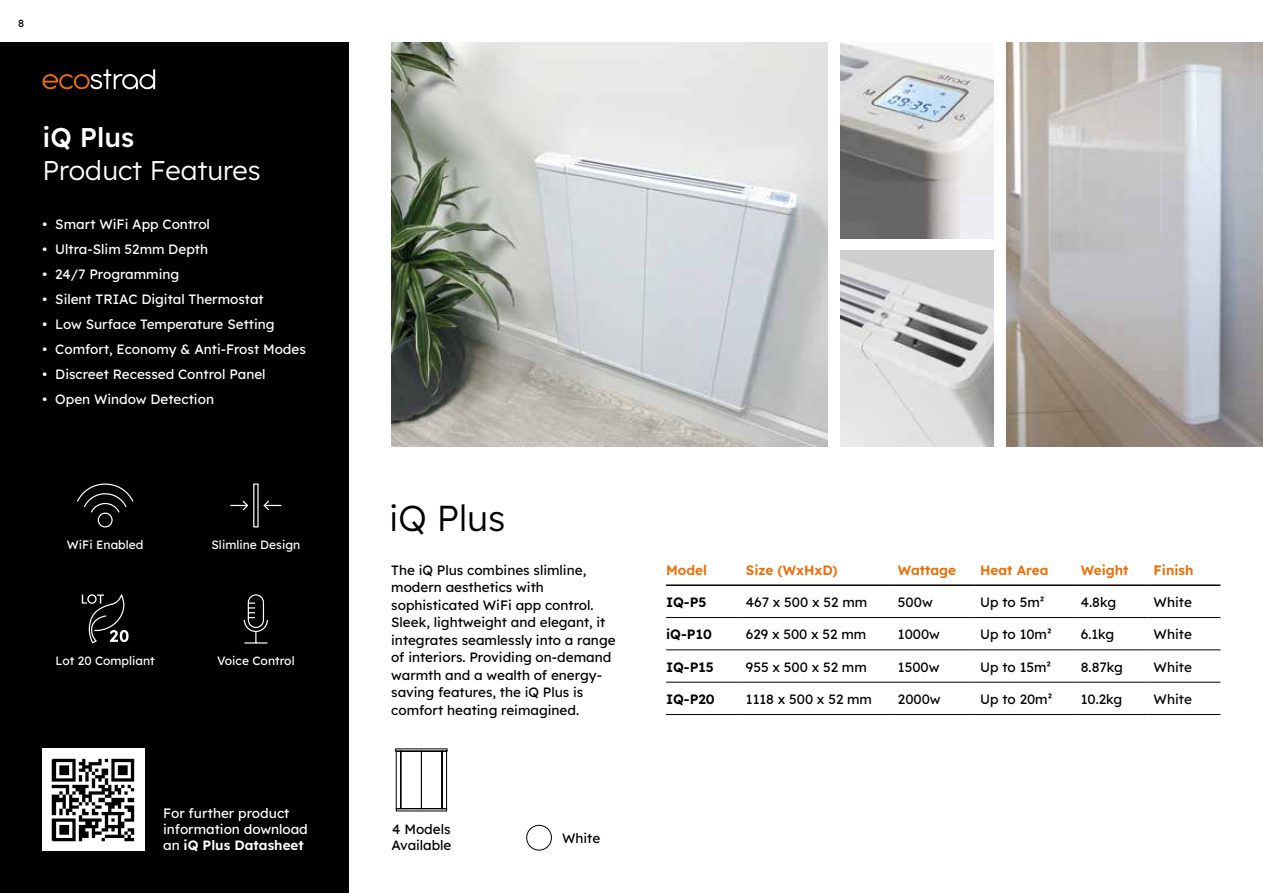
<style>
.page{position:relative;width:1263px;height:893px;background:#fff}
.page>*{position:absolute;margin:0;border:0;box-sizing:border-box;transform-origin:0 0}
.t1{font:300 36px "Lexend";color:#000}
.t2{font:300 27px "Lexend";color:#fff}
.t3{font:500 27px "Lexend";color:#fff}
.t4{font:13.5px/17.5px "Lexend";color:#000}
.t5{font:13.5px/16.2px "Lexend";color:#fff}
.t6{font:600 13.5px "Lexend";color:#ed6d05}
.t7{font:600 13.5px "Lexend";color:#000}
.t8{font:12px "Lexend";color:#fff}
.t9{font:10.5px "Lexend";color:#000}
.s1{font-weight:600}
</style>
<div class="page">
<div style="left:0;top:43px;width:349px;height:850px;background:#000"></div>
<img style="left:43px;top:748px;width:102px;height:102px">
<svg style="left:43px;top:69px;width:112px;height:20px"></svg>
<svg style="left:82px;top:594px;width:47px;height:50px"></svg>
<svg style="left:77px;top:483px;width:57px;height:45px"></svg>
<hr style="left:666px;top:617px;width:74px;height:1px;background:#000">
<hr style="left:740px;top:617px;width:152px;height:1px;background:#000">
<hr style="left:892px;top:617px;width:82px;height:1px;background:#000">
<hr style="left:974px;top:617px;width:101px;height:1px;background:#000">
<hr style="left:1075px;top:617px;width:72px;height:1px;background:#000">
<hr style="left:1148px;top:617px;width:72px;height:1px;background:#000">
<hr style="left:666px;top:650px;width:74px;height:1px;background:#000">
<hr style="left:740px;top:650px;width:152px;height:1px;background:#000">
<hr style="left:892px;top:650px;width:82px;height:1px;background:#000">
<hr style="left:974px;top:650px;width:101px;height:1px;background:#000">
<hr style="left:1075px;top:650px;width:72px;height:1px;background:#000">
<hr style="left:1148px;top:650px;width:72px;height:1px;background:#000">
<hr style="left:666px;top:682px;width:74px;height:1px;background:#000">
<hr style="left:740px;top:682px;width:152px;height:1px;background:#000">
<hr style="left:892px;top:682px;width:82px;height:1px;background:#000">
<hr style="left:974px;top:682px;width:101px;height:1px;background:#000">
<hr style="left:1075px;top:682px;width:72px;height:1px;background:#000">
<hr style="left:1148px;top:682px;width:72px;height:1px;background:#000">
<hr style="left:666px;top:714px;width:74px;height:1px;background:#000">
<hr style="left:740px;top:714px;width:152px;height:1px;background:#000">
<hr style="left:892px;top:714px;width:82px;height:1px;background:#000">
<hr style="left:974px;top:714px;width:101px;height:1px;background:#000">
<hr style="left:1075px;top:714px;width:72px;height:1px;background:#000">
<hr style="left:1148px;top:714px;width:72px;height:1px;background:#000">
<hr style="left:666px;top:584px;width:74px;height:2px;background:#000">
<hr style="left:740px;top:584px;width:152px;height:2px;background:#000">
<hr style="left:892px;top:584px;width:82px;height:2px;background:#000">
<hr style="left:974px;top:584px;width:101px;height:2px;background:#000">
<hr style="left:1075px;top:584px;width:72px;height:2px;background:#000">
<hr style="left:1148px;top:584px;width:72px;height:2px;background:#000">
<img style="left:391px;top:43px;width:437px;height:403px">
<img style="left:1006px;top:43px;width:257px;height:403px">
<img style="left:840px;top:251px;width:153px;height:195px">
<svg style="left:230px;top:483px;width:52px;height:45px"></svg>
<img style="left:840px;top:43px;width:153px;height:195px">
<div style="left:526px;top:825px;width:26px;height:25px;border:1px solid #000;border-radius:50%"></div>
<svg style="left:243px;top:594px;width:25px;height:50px"></svg>
<svg style="left:395px;top:748px;width:53px;height:64px"></svg>
<p class="t9" style="left:18px;top:15px;width:8px">8</p>
<h2 class="t3" style="left:43px;top:117px;width:93px">iQ Plus</h2>
<h2 class="t2" style="left:43px;top:151px;width:220px">Product Features</h2>
<p class="t5" style="left:43px;top:215px;width:169px">• Smart WiFi App Control</p>
<p class="t5" style="left:43px;top:240px;width:167px">• Ultra-Slim 52mm Depth</p>
<p class="t5" style="left:43px;top:265px;width:138px">• 24/7 Programming</p>
<p class="t5" style="left:43px;top:290px;width:223px">• Silent TRIAC Digital Thermostat</p>
<p class="t5" style="left:43px;top:315px;width:234px">• Low Surface Temperature Setting</p>
<p class="t5" style="left:43px;top:340px;width:265px">• Comfort, Economy &amp; Anti-Frost Modes</p>
<p class="t5" style="left:43px;top:365px;width:225px">• Discreet Recessed Control Panel</p>
<p class="t5" style="left:43px;top:390px;width:173px">• Open Window Detection</p>
<p class="t8" style="left:67px;top:536px;width:78px">WiFi Enabled</p>
<p class="t8" style="left:211px;top:536px;width:90px">Slimline Design</p>
<p class="t8" style="left:56px;top:652px;width:101px">Lot 20 Compliant</p>
<p class="t8" style="left:217px;top:652px;width:79px">Voice Control</p>
<p class="t5" style="left:163px;top:804px;width:146px">For further product information download an <span class="s1">iQ Plus Datasheet</span></p>
<h1 class="t1" style="left:389px;top:492px;width:118px">iQ Plus</h1>
<p class="t4" style="left:391px;top:560px;width:226px">The iQ Plus combines slimline, modern aesthetics with sophisticated WiFi app control.<br>Sleek, lightweight and elegant, it integrates seamlessly into a range of interiors. Providing on-demand warmth and a wealth of energy&shy;saving features, the iQ Plus is comfort heating reimagined.</p>
<p class="t4" style="left:391px;top:820px;width:62px;line-height:16.2px">4 Models<br>Available</p>
<p class="t4" style="left:562px;top:828px;width:40px">White</p>
<p class="t6" style="left:666px;top:559px;width:42px">Model</p>
<p class="t6" style="left:746px;top:559px;width:93px">Size (WxHxD)</p>
<p class="t6" style="left:898px;top:559px;width:60px">Wattage</p>
<p class="t6" style="left:980px;top:559px;width:70px">Heat Area</p>
<p class="t6" style="left:1081px;top:559px;width:49px">Weight</p>
<p class="t6" style="left:1153px;top:559px;width:41px">Finish</p>
<p class="t7" style="left:666px;top:592px;width:42px">IQ-P5</p>
<p class="t4" style="left:746px;top:592px;width:123px">467 x 500 x 52 mm</p>
<p class="t4" style="left:898px;top:592px;width:36px">500w</p>
<p class="t4" style="left:980px;top:592px;width:66px">Up to 5m²</p>
<p class="t4" style="left:1081px;top:592px;width:37px">4.8kg</p>
<p class="t4" style="left:1153px;top:592px;width:40px">White</p>
<p class="t7" style="left:666px;top:624px;width:47px">iQ-P10</p>
<p class="t4" style="left:746px;top:625px;width:122px">629 x 500 x 52 mm</p>
<p class="t4" style="left:898px;top:625px;width:44px">1000w</p>
<p class="t4" style="left:980px;top:625px;width:73px">Up to 10m²</p>
<p class="t4" style="left:1081px;top:625px;width:35px">6.1kg</p>
<p class="t4" style="left:1153px;top:625px;width:40px">White</p>
<p class="t7" style="left:666px;top:656px;width:49px">IQ-P15</p>
<p class="t4" style="left:746px;top:657px;width:122px">955 x 500 x 52 mm</p>
<p class="t4" style="left:898px;top:657px;width:43px">1500w</p>
<p class="t4" style="left:980px;top:657px;width:73px">Up to 15m²</p>
<p class="t4" style="left:1081px;top:657px;width:44px">8.87kg</p>
<p class="t4" style="left:1153px;top:657px;width:40px">White</p>
<p class="t7" style="left:666px;top:689px;width:50px">IQ-P20</p>
<p class="t4" style="left:746px;top:689px;width:128px">1118 x 500 x 52 mm</p>
<p class="t4" style="left:898px;top:689px;width:44px">2000w</p>
<p class="t4" style="left:980px;top:689px;width:74px">Up to 20m²</p>
<p class="t4" style="left:1081px;top:689px;width:43px">10.2kg</p>
<p class="t4" style="left:1153px;top:689px;width:40px">White</p>
</div>
